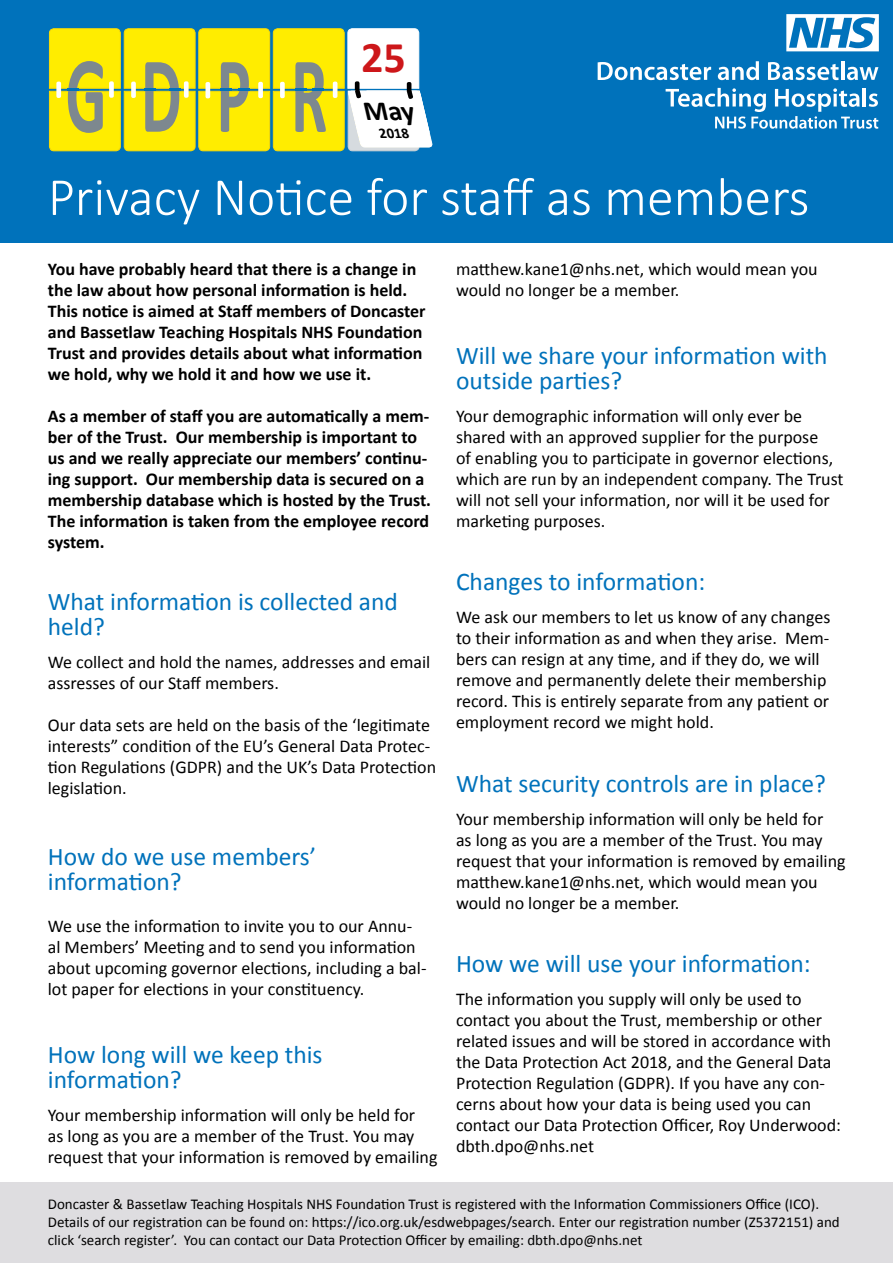
<style>
.page{position:relative;width:893px;height:1263px;background:#fff}
.page>*{position:absolute;margin:0;border:0;box-sizing:border-box;transform-origin:0 0}
.t1{font:700 109.95px "Calibri";color:#7d888f;scale:.59 1}
.t2{font:300 54px "Calibri";color:#fff}
.t3{font:700 43.95px "Calibri";color:#cd171a}
.t4{font:italic 700 27.6px "Calibri";color:#000}
.t5{font:25.5px/25.5px "Calibri";color:#0072bb}
.t6{font:18px/21px "Calibri";color:#000}
.t7{font:700 18px/21px "Calibri";color:#000}
.t8{font:15px/18px "Calibri";color:#000}
.t9{font:italic 700 14.7px "Calibri";color:#000}
</style>
<div class="page">
<div style="left:0;top:0;width:893px;height:242px;background:#0072bb"></div>
<svg style="left:49px;top:28px;width:384px;height:123px;background:#eae540"></svg>
<div style="left:0;top:1182px;width:893px;height:81px;background:#dedde0"></div>
<svg style="left:786px;top:15px;width:93px;height:36px"></svg>
<svg style="left:598px;top:62px;width:113px;height:18px"></svg>
<svg style="left:718px;top:61px;width:41px;height:19px"></svg>
<svg style="left:768px;top:62px;width:70px;height:18px"></svg>
<hr style="left:841px;top:61px;width:3px;height:19px;background:#fff">
<svg style="left:847px;top:67px;width:31px;height:13px"></svg>
<svg style="left:666px;top:88px;width:212px;height:41px"></svg>
<h1 class="t1" style="left:66px;top:25px;width:445px">GDPR</h1>
<h3 class="t3" style="left:361px;top:29px;width:46px">25</h3>
<h3 class="t4" style="left:366px;top:93px;width:60px">May</h3>
<p class="t9" style="left:380px;top:123px;width:36px">2018</p>
<h2 class="t2" style="left:48px;top:163px;width:763px">Privacy Notice for staff as members</h2>
<p class="t7" style="left:48px;top:259px;width:379px">You have probably heard that there is a change in the law about how personal information is held.<br>This notice is aimed at Staff members of Doncaster and Bassetlaw Teaching Hospitals NHS Foundation Trust and provides details about what information we hold, why we hold it and how we use it.</p>
<p class="t7" style="left:48px;top:406px;width:385px">As a member of staff you are automatically a mem&shy;ber of the Trust. Our membership is important to us and we really appreciate our members’ continu&shy;ing support. Our membership data is secured on a membership database which is hosted by the Trust.<br>The information is taken from the employee record system.</p>
<h3 class="t5" style="left:48px;top:588px;width:352px">What information is collected and held?</h3>
<p class="t6" style="left:48px;top:652px;width:384px">We collect and hold the names, addresses and email assresses of our Staff members.</p>
<p class="t6" style="left:48px;top:715px;width:390px">Our data sets are held on the basis of the ‘legitimate interests” condition of the EU’s General Data Protec&shy;tion Regulations (GDPR) and the UK’s Data Protection legislation.</p>
<h3 class="t5" style="left:48px;top:843px;width:270px">How do we use members’ information?</h3>
<p class="t6" style="left:48px;top:916px;width:380px">We use the information to invite you to our Annu&shy;al Members’ Meeting and to send you information about upcoming governor elections, including a bal&shy;lot paper for elections in your constituency.</p>
<h3 class="t5" style="left:48px;top:1041px;width:276px">How long will we keep this information?</h3>
<p class="t6" style="left:48px;top:1105px;width:391px">Your membership information will only be held for<br>as long as you are a member of the Trust. You may request that your information is removed by emailing</p>
<p class="t6" style="left:456px;top:259px;width:363px">matthew.kane1@nhs.net, which would mean you would no longer be a member.</p>
<h3 class="t5" style="left:456px;top:342px;width:373px">Will we share your information with outside parties?</h3>
<p class="t6" style="left:456px;top:406px;width:389px">Your demographic information will only ever be shared with an approved supplier for the purpose<br>of enabling you to participate in governor elections, which are run by an independent company. The Trust will not sell your information, nor will it be used for marketing purposes.</p>
<h3 class="t5" style="left:456px;top:569px;width:251px">Changes to information:</h3>
<p class="t6" style="left:456px;top:607px;width:376px">We ask our members to let us know of any changes to their information as and when they arise. Mem&shy;bers can resign at any time, and if they do, we will remove and permanently delete their membership record. This is entirely separate from any patient or employment record we might hold.</p>
<h3 class="t5" style="left:456px;top:770px;width:371px">What security controls are in place?</h3>
<p class="t6" style="left:456px;top:808px;width:391px">Your membership information will only be held for<br>as long as you are a member of the Trust. You may request that your information is removed by emailing matthew.kane1@nhs.net, which would mean you would no longer be a member.</p>
<h3 class="t5" style="left:456px;top:951px;width:356px">How we will use your information:</h3>
<p class="t6" style="left:456px;top:989px;width:387px">The information you supply will only be used to contact you about the Trust, membership or other related issues and will be stored in accordance with the Data Protection Act 2018, and the General Data Protection Regulation (GDPR). If you have any con&shy;cerns about how your data is being used you can contact our Data Protection Officer, Roy Underwood: dbth.dpo@nhs.net</p>
<p class="t8" style="left:48px;top:1195px;width:793px">Doncaster &amp; Bassetlaw Teaching Hospitals NHS Foundation Trust is registered with the Information Commissioners Office (ICO).<br>Details of our registration can be found on: https://ico.org.uk/esdwebpages/search. Enter our registration number (Z5372151) and click ‘search register’. You can contact our Data Protection Officer by emailing: dbth.dpo@nhs.net</p>
</div>
